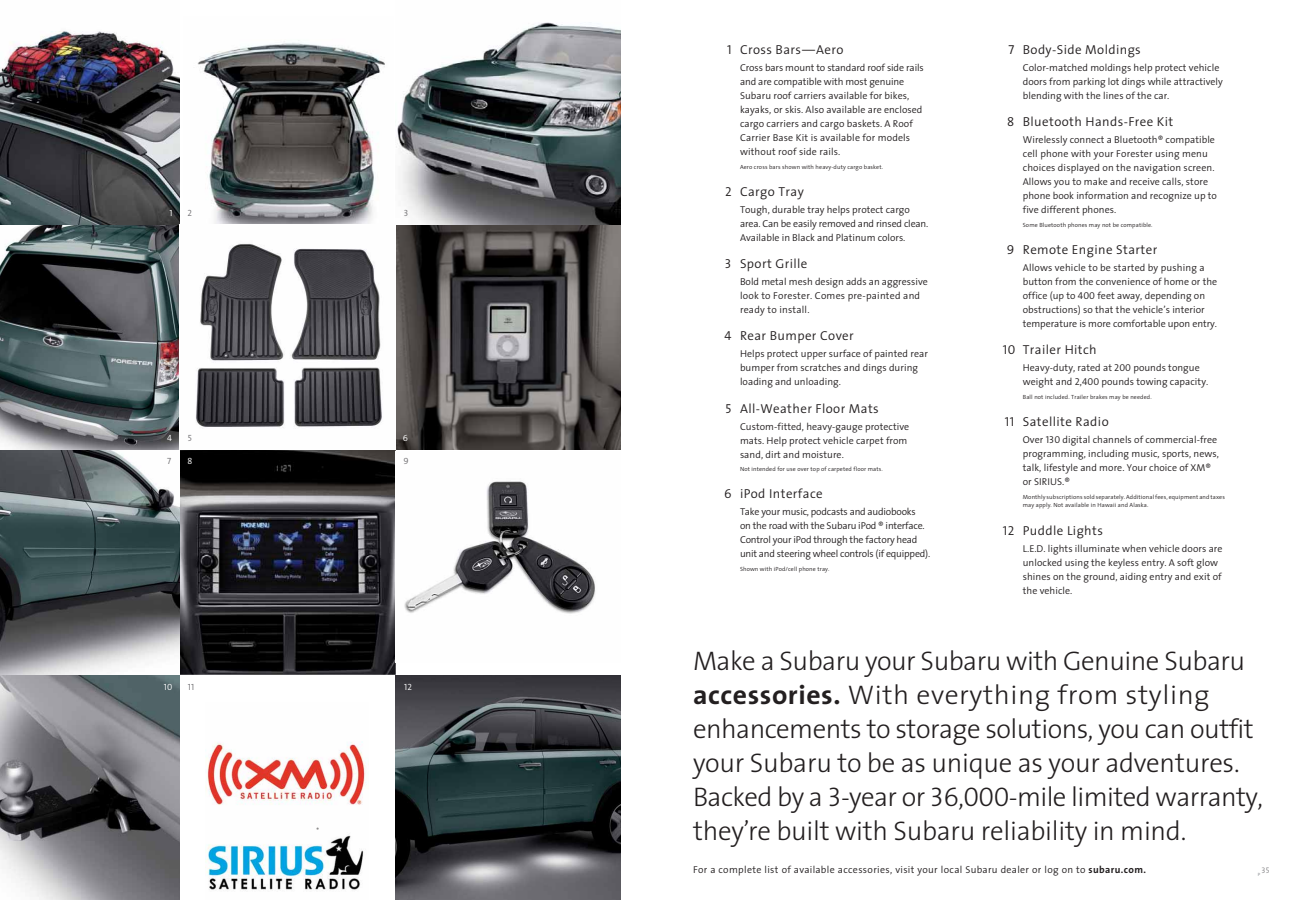
<style>
.page{position:relative;width:1296px;height:900px;background:#fff}
.page>*{position:absolute;margin:0;border:0;box-sizing:border-box;transform-origin:0 0}
.t1{font:27px/34px "The Sans Light Subaru";letter-spacing:-.02em;color:#231f20}
.t2{font:13px "The Sans Semi Light Subaru";letter-spacing:.03em;color:#231f20}
.t3{font:10px/14px "The Sans Semi Light Subaru";letter-spacing:.005em;color:#231f20}
.t4{font:10px/14px "The Sans Semi Light Subaru";letter-spacing:-.02em;color:#231f20}
.t5{font:10px "The Sans Semi Light Subaru";letter-spacing:.035em;color:#231f20}
.t6{font:9px "The Sans Semi Light Subaru";color:#fff}
.t7{font:9px "The Sans Semi Light Subaru";color:#717073}
.t8{font:8px "The Sans Light Subaru";color:#717073}
.t9{font:6px/8.5px "The Sans Semi Light Subaru";letter-spacing:.02em;color:#231f20}
.t10{font:4.5px "The Sans Semi Light Subaru";color:#231f20}
.s1{font-family:"The Sans Bold Subaru"}
</style>
<div class="page">
<img style="left:396px;top:22px;width:225px;height:428px">
<img style="left:396px;top:675px;width:225px;height:225px">
<img style="left:0;top:31px;width:180px;height:419px">
<img style="left:0;top:450px;width:396px;height:225px">
<img style="left:197px;top:40px;width:188px;height:184px">
<img style="left:0;top:675px;width:180px;height:225px">
<img style="left:404px;top:481px;width:191px;height:133px">
<img style="left:196px;top:243px;width:186px;height:184px">
<img style="left:205px;top:742px;width:161px;height:148px">
<p class="t6" style="left:170px;top:208px;width:5px">1</p>
<p class="t7" style="left:188px;top:208px;width:6px">2</p>
<p class="t7" style="left:404px;top:208px;width:6px">3</p>
<p class="t6" style="left:167px;top:434px;width:6px">4</p>
<p class="t7" style="left:167px;top:456px;width:6px">7</p>
<p class="t7" style="left:188px;top:434px;width:6px">5</p>
<p class="t6" style="left:403px;top:434px;width:7px">6</p>
<p class="t6" style="left:188px;top:456px;width:6px">8</p>
<p class="t7" style="left:404px;top:456px;width:7px">9</p>
<p class="t6" style="left:164px;top:682px;width:10px">10</p>
<p class="t6" style="left:404px;top:682px;width:10px">12</p>
<p class="t7" style="left:188px;top:682px;width:8px">11</p>
<p class="t10" style="left:316px;top:827px;width:4px">®</p>
<h2 class="t2" style="left:727px;top:43px;width:118px">1 Cross Bars—Aero</h2>
<p class="t3" style="left:740px;top:61px;width:185px">Cross bars mount to standard roof side rails and are compatible with most genuine Subaru roof carriers available for bikes, kayaks, or skis. Also available are enclosed cargo carriers and cargo baskets. A Roof Carrier Base Kit is available for models without roof side rails.</p>
<p class="t9" style="left:740px;top:163px;width:145px">Aero cross bars shown with heavy-duty cargo basket.</p>
<h2 class="t2" style="left:725px;top:185px;width:80px">2 Cargo Tray</h2>
<p class="t3" style="left:740px;top:203px;width:190px">Tough, durable tray helps protect cargo area. Can be easily removed and rinsed clean.<br>Available in Black and Platinum colors.</p>
<h2 class="t2" style="left:725px;top:257px;width:84px">3 Sport Grille</h2>
<p class="t3" style="left:740px;top:275px;width:189px">Bold metal mesh design adds an aggressive look to Forester. Comes pre-painted and ready to install.</p>
<h2 class="t2" style="left:725px;top:329px;width:131px">4 Rear Bumper Cover</h2>
<p class="t3" style="left:740px;top:347px;width:189px">Helps protect upper surface of painted rear bumper from scratches and dings during loading and unloading.</p>
<h2 class="t2" style="left:726px;top:402px;width:155px">5 All-Weather Floor Mats</h2>
<p class="t3" style="left:740px;top:420px;width:171px">Custom-fitted, heavy-gauge protective mats. Help protect vehicle carpet from sand, dirt and moisture.</p>
<p class="t9" style="left:740px;top:465px;width:144px">Not intended for use over top of carpeted floor mats.</p>
<h2 class="t2" style="left:724px;top:487px;width:100px">6 iPod Interface</h2>
<p class="t4" style="left:740px;top:505px;width:192px">Take your music, podcasts and audiobooks<br>on the road with the Subaru iPod ® interface.<br>Control your iPod through the factory head unit and steering wheel controls (if equipped).</p>
<p class="t9" style="left:740px;top:565px;width:91px">Shown with iPod/cell phone tray.</p>
<h2 class="t2" style="left:1009px;top:43px;width:134px">7 Body-Side Moldings</h2>
<p class="t3" style="left:1023px;top:61px;width:202px">Color-matched moldings help protect vehicle doors from parking lot dings while attractively blending with the lines of the car.</p>
<h2 class="t2" style="left:1007px;top:116px;width:168px">8 Bluetooth Hands-Free Kit</h2>
<p class="t3" style="left:1023px;top:133px;width:196px">Wirelessly connect a Bluetooth® compatible cell phone with your Forester using menu choices displayed on the navigation screen.<br>Allows you to make and receive calls, store phone book information and recognize up to five different phones.</p>
<p class="t9" style="left:1023px;top:221px;width:131px">Some Bluetooth phones may not be compatible.</p>
<h2 class="t2" style="left:1007px;top:243px;width:152px">9 Remote Engine Starter</h2>
<p class="t3" style="left:1023px;top:261px;width:196px">Allows vehicle to be started by pushing a button from the convenience of home or the office (up to 400 feet away, depending on obstructions) so that the vehicle’s interior temperature is more comfortable upon entry.</p>
<h2 class="t2" style="left:1003px;top:343px;width:95px">10 Trailer Hitch</h2>
<p class="t3" style="left:1023px;top:361px;width:187px">Heavy-duty, rated at 200 pounds tongue weight and 2,400 pounds towing capacity.</p>
<p class="t9" style="left:1023px;top:393px;width:130px">Ball not included. Trailer brakes may be needed.</p>
<h2 class="t2" style="left:1005px;top:415px;width:105px">11 Satellite Radio</h2>
<p class="t3" style="left:1023px;top:433px;width:198px">Over 130 digital channels of commercial-free programming, including music, sports, news, talk, lifestyle and more. Your choice of XM® or SIRIUS.®</p>
<p class="t9" style="left:1023px;top:493px;width:204px">Monthly subscriptions sold separately. Additional fees, equipment and taxes may apply. Not available in Hawaii and Alaska.</p>
<h2 class="t2" style="left:1003px;top:524px;width:101px">12 Puddle Lights</h2>
<p class="t3" style="left:1023px;top:542px;width:201px">L.E.D. lights illuminate when vehicle doors are unlocked using the keyless entry. A soft glow shines on the ground, aiding entry and exit of the vehicle.</p>
<p class="t1" style="left:693px;top:647px;width:572px">Make a Subaru your Subaru with Genuine Subaru <span class="s1">accessories.</span> With everything from styling enhancements to storage solutions, you can outfit your Subaru to be as unique as your adventures.<br>Backed by a 3-year or 36,000-mile limited warranty, they’re built with Subaru reliability in mind.</p>
<p class="t5" style="left:693px;top:864px;width:455px">For a complete list of available accessories, visit your local Subaru dealer or log on to <span class="s1">subaru.com.</span></p>
<p class="t8" style="left:1258px;top:867px;width:13px"><sub>P</sub> 35</p>
</div>
